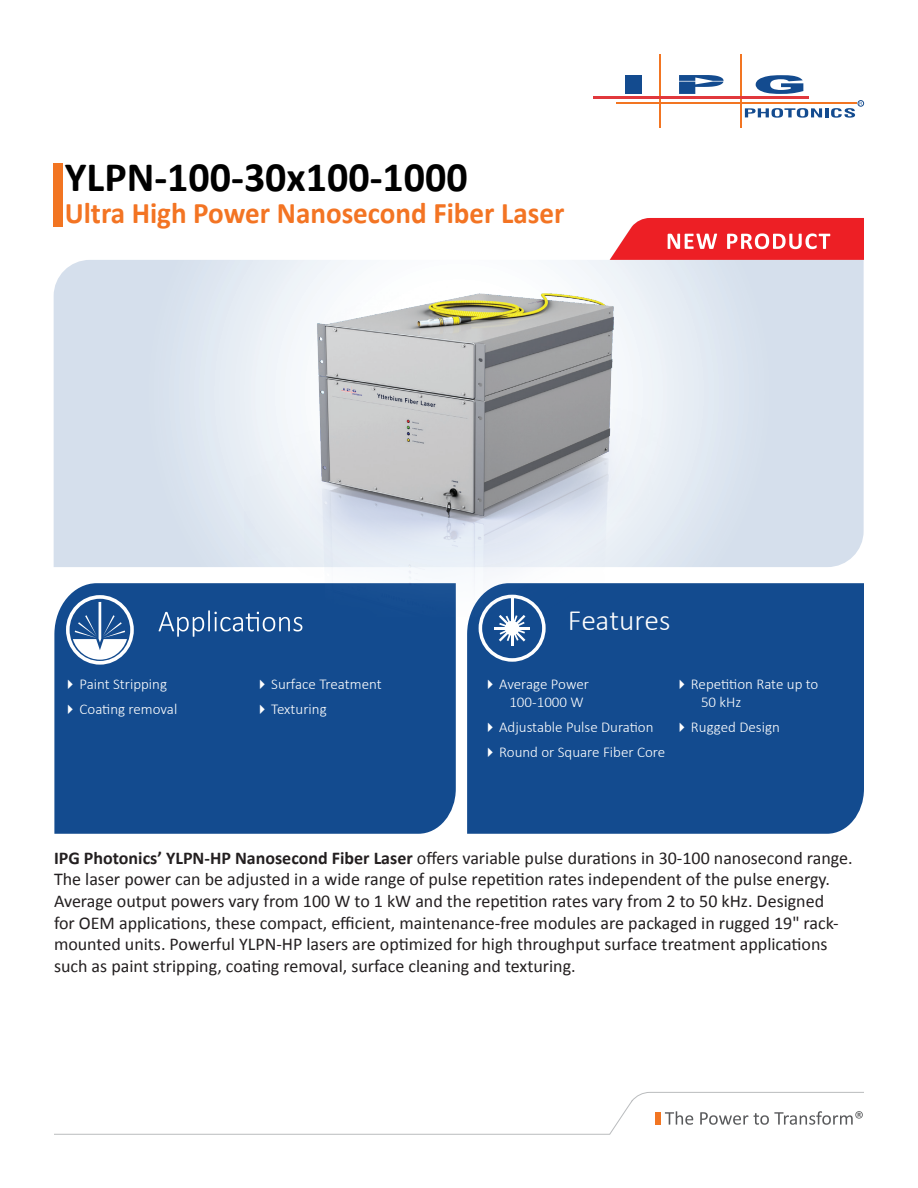
<style>
.page{position:relative;width:918px;height:1188px;background:#fff}
.page>*{position:absolute;margin:0;border:0;box-sizing:border-box;transform-origin:0 0}
.t1{font:700 42px "Calibri";color:#000}
.t2{font:700 30px "Calibri";color:#f37423}
.t3{font:300 29.55px "Calibri";color:#fff}
.t4{font:18px/21.6px "Calibri";color:#231f20}
.t5{font:300 15px/24.8px "Calibri";color:#fff}
.s1{font-weight:700}
</style>
<div class="page">
<svg style="left:756px;top:75px;width:47px;height:19px"></svg>
<hr style="left:660px;top:54px;width:1px;height:74px;background:#f27522">
<hr style="left:616px;top:103px;width:240px;height:1px;background:#f27522">
<div style="left:626px;top:75px;width:16px;height:6px;background:#134b8f"></div>
<div style="left:626px;top:82px;width:16px;height:12px;background:#134b8f"></div>
<svg style="left:679px;top:75px;width:45px;height:19px"></svg>
<hr style="left:740px;top:54px;width:1px;height:74px;background:#f27522">
<hr style="left:594px;top:96px;width:215px;height:3px;background:#e1383c">
<svg style="left:745px;top:102px;width:117px;height:16px"></svg>
<div style="left:858px;top:100px;width:6px;height:7px;border:1px solid #134b8f;border-radius:50%"></div>
<svg style="left:54px;top:1092px;width:810px;height:43px"></svg>
<div style="left:467px;top:583px;width:397px;height:251px;background:#134b8f"></div>
<svg style="left:479px;top:617px;width:67px;height:45px"></svg>
<div style="left:505px;top:621px;width:14px;height:14px;background:#fff;border-radius:50%"></div>
<hr style="left:511px;top:597px;width:2px;height:31px;background:#fff">
<div style="left:54px;top:583px;width:402px;height:251px;background:#134b8f"></div>
<svg style="left:66px;top:595px;width:68px;height:70px"></svg>
<svg style="left:159px;top:610px;width:143px;height:27px;background:#3f6da4"></svg>
<svg style="left:54px;top:260px;width:810px;height:307px;background:#d8e2ed"></svg>
<img style="left:244px;top:259px;width:429px;height:358px">
<svg style="left:610px;top:218px;width:254px;height:42px;background:#ef4146"></svg>
<div style="left:54px;top:163px;width:9px;height:64px;background:#f27522"></div>
<svg style="left:68px;top:680px;width:5px;height:9px"></svg>
<svg style="left:68px;top:704px;width:5px;height:10px"></svg>
<svg style="left:260px;top:680px;width:5px;height:9px"></svg>
<svg style="left:260px;top:704px;width:5px;height:10px"></svg>
<svg style="left:488px;top:680px;width:5px;height:9px"></svg>
<svg style="left:488px;top:722px;width:5px;height:10px"></svg>
<svg style="left:488px;top:747px;width:5px;height:10px"></svg>
<svg style="left:680px;top:680px;width:4px;height:9px"></svg>
<svg style="left:680px;top:722px;width:4px;height:10px"></svg>
<h1 class="t1" style="left:65px;top:151px;width:404px">YLPN-100-30x100-1000</h1>
<h2 class="t2" style="left:65px;top:194px;width:501px">Ultra High Power Nanosecond Fiber Laser</h2>
<h3 class="t3" style="left:568px;top:601px;width:104px">Features</h3>
<p class="t5" style="left:80px;top:672px;width:99px">Paint Stripping<br>Coating removal</p>
<p class="t5" style="left:271px;top:672px;width:112px">Surface Treatment<br>Texturing</p>
<p class="t5" style="left:499px;top:675px;width:91px;line-height:18px;text-align:center">Average Power<br>100-1000 W</p>
<p class="t5" style="left:499px;top:714px;width:168px">Adjustable Pulse Duration<br>Round or Square Fiber Core</p>
<p class="t5" style="left:701px;top:675px;width:119px;line-height:18px;text-indent:-10px">Repetition Rate up to<br>50 kHz</p>
<p class="t5" style="left:691px;top:714px;width:90px">Rugged Design</p>
<p class="t4" style="left:54px;top:847px;width:800px"><span class="s1">IPG Photonics’ YLPN-HP Nanosecond Fiber Laser</span> offers variable pulse durations in 30-100 nanosecond range.<br>The laser power can be adjusted in a wide range of pulse repetition rates independent of the pulse energy.<br>Average output powers vary from 100 W to 1 kW and the repetition rates vary from 2 to 50 kHz. Designed<br>for OEM applications, these compact, efficient, maintenance-free modules are packaged in rugged 19" rack&shy;mounted units. Powerful YLPN-HP lasers are optimized for high throughput surface treatment applications such as paint stripping, coating removal, surface cleaning and texturing.</p>
</div>
